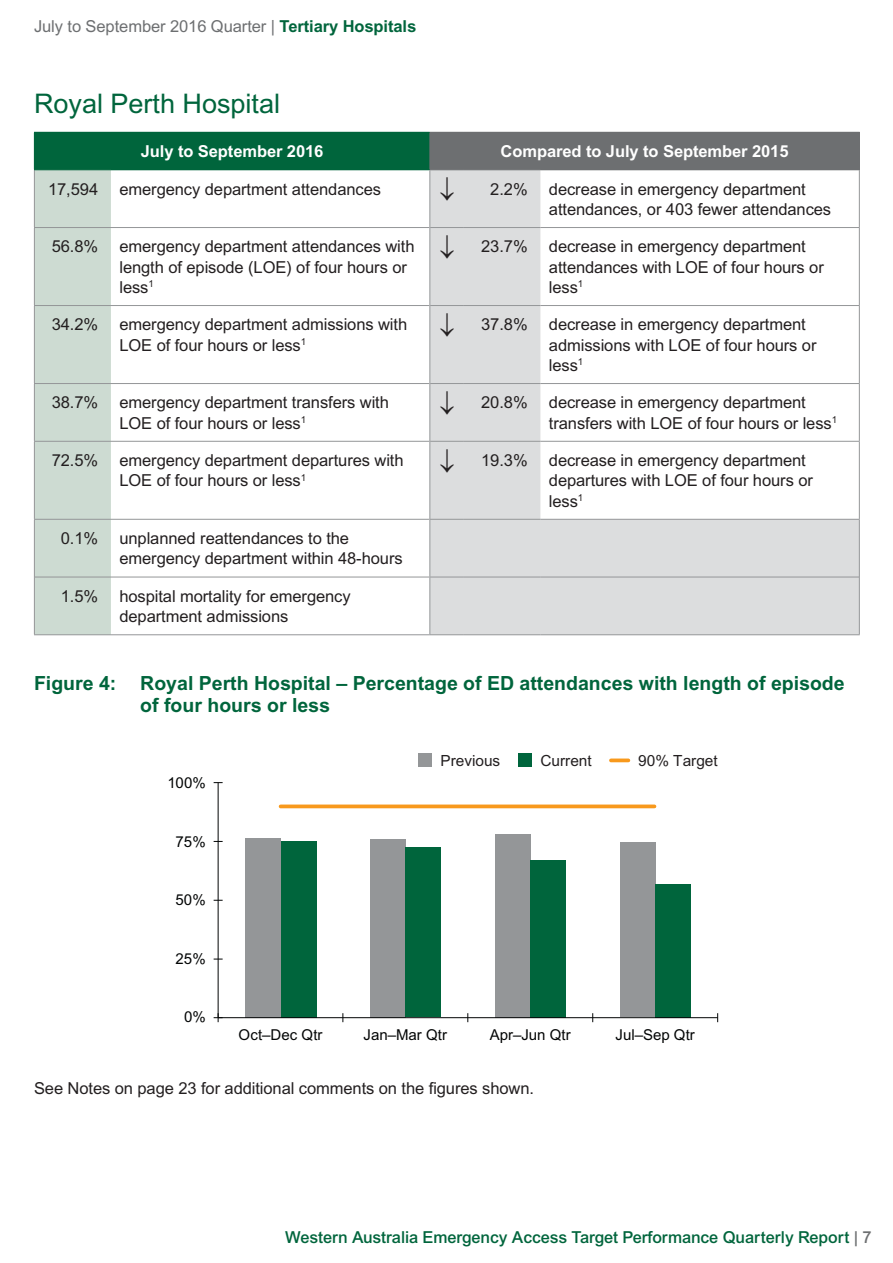
<style>
.page{position:relative;width:893px;height:1263px;background:#fff}
.page>*{position:absolute;margin:0;border:0;box-sizing:border-box;transform-origin:0 0}
.t1{font:27px "Arial MT Std";color:#00653c}
.t2{font:700 19.5px/22.5px "Arial MT Std";color:#00653c}
.t3{font:16.5px/20.2px "Arial MT Std";letter-spacing:-.005em;color:#231f20}
.t4{font:500 16.5px "Arial MT Std";letter-spacing:-.005em;color:#00653c}
.t5{font:700 16.5px "Arial MT Std";letter-spacing:-.005em;color:#fff}
.t6{font:16.5px "Arial MT Std";letter-spacing:-.005em;color:#6d6f71}
.t7{font:15.3px "Arial MT Std";color:#231f20}
.t8{font:15px "Arial MT Std";color:#030505}
.s1{font-weight:700;color:#00653c}
.s2{color:#6d6f71}
</style>
<div class="page">
<div style="left:34px;top:132px;width:396px;height:38px;background:#00653c"></div>
<div style="left:430px;top:132px;width:429px;height:38px;background:#6d6f71"></div>
<div style="left:35px;top:170px;width:76px;height:464px;background:#cddbd2"></div>
<svg style="left:430px;top:170px;width:429px;height:464px"></svg>
<hr style="left:34px;top:170px;width:1px;height:57px;background:#949698">
<hr style="left:859px;top:170px;width:1px;height:57px;background:#949698">
<hr style="left:34px;top:227px;width:77px;height:1px;background:#949698">
<hr style="left:34px;top:228px;width:1px;height:77px;background:#949698">
<hr style="left:111px;top:227px;width:318px;height:1px;background:#949698">
<hr style="left:430px;top:227px;width:34px;height:1px;background:#949698">
<hr style="left:464px;top:227px;width:76px;height:1px;background:#949698">
<hr style="left:540px;top:227px;width:320px;height:1px;background:#949698">
<hr style="left:859px;top:228px;width:1px;height:77px;background:#949698">
<hr style="left:34px;top:305px;width:77px;height:1px;background:#949698">
<hr style="left:34px;top:306px;width:1px;height:77px;background:#949698">
<hr style="left:111px;top:305px;width:318px;height:1px;background:#949698">
<hr style="left:430px;top:305px;width:34px;height:1px;background:#949698">
<hr style="left:464px;top:305px;width:76px;height:1px;background:#949698">
<hr style="left:540px;top:305px;width:320px;height:1px;background:#949698">
<hr style="left:859px;top:306px;width:1px;height:77px;background:#949698">
<hr style="left:34px;top:383px;width:77px;height:1px;background:#949698">
<hr style="left:34px;top:384px;width:1px;height:57px;background:#949698">
<hr style="left:111px;top:383px;width:318px;height:1px;background:#949698">
<hr style="left:430px;top:383px;width:34px;height:1px;background:#949698">
<hr style="left:464px;top:383px;width:76px;height:1px;background:#949698">
<hr style="left:540px;top:383px;width:320px;height:1px;background:#949698">
<hr style="left:859px;top:384px;width:1px;height:57px;background:#949698">
<hr style="left:34px;top:441px;width:77px;height:1px;background:#949698">
<hr style="left:34px;top:442px;width:1px;height:77px;background:#949698">
<hr style="left:111px;top:441px;width:318px;height:1px;background:#949698">
<hr style="left:430px;top:441px;width:34px;height:1px;background:#949698">
<hr style="left:464px;top:441px;width:76px;height:1px;background:#949698">
<hr style="left:540px;top:441px;width:320px;height:1px;background:#949698">
<hr style="left:859px;top:442px;width:1px;height:77px;background:#949698">
<hr style="left:34px;top:519px;width:77px;height:1px;background:#949698">
<hr style="left:34px;top:520px;width:1px;height:57px;background:#949698">
<hr style="left:111px;top:519px;width:318px;height:1px;background:#949698">
<hr style="left:429px;top:520px;width:1px;height:57px;background:#949698">
<hr style="left:464px;top:519px;width:76px;height:1px;background:#949698">
<hr style="left:540px;top:519px;width:320px;height:1px;background:#949698">
<hr style="left:859px;top:520px;width:1px;height:57px;background:#949698">
<hr style="left:34px;top:577px;width:1px;height:57px;background:#949698">
<hr style="left:429px;top:577px;width:1px;height:57px;background:#949698">
<hr style="left:859px;top:577px;width:1px;height:57px;background:#949698">
<hr style="left:34px;top:634px;width:77px;height:1px;background:#949698">
<hr style="left:111px;top:634px;width:319px;height:1px;background:#949698">
<hr style="left:430px;top:634px;width:34px;height:1px;background:#949698">
<hr style="left:464px;top:634px;width:76px;height:1px;background:#949698">
<hr style="left:540px;top:634px;width:320px;height:1px;background:#949698">
<hr style="left:429px;top:519px;width:35px;height:1px;background:#949698">
<hr style="left:35px;top:577px;width:76px;height:1px;background:#949698">
<hr style="left:111px;top:577px;width:319px;height:1px;background:#949698">
<hr style="left:430px;top:577px;width:34px;height:1px;background:#949698">
<hr style="left:464px;top:577px;width:76px;height:1px;background:#949698">
<hr style="left:540px;top:577px;width:319px;height:1px;background:#949698">
<hr style="left:429px;top:132px;width:35px;height:1px;background:#6d6f71">
<hr style="left:429px;top:133px;width:1px;height:36px;background:#6d6f71">
<hr style="left:540px;top:132px;width:320px;height:1px;background:#6d6f71">
<hr style="left:859px;top:133px;width:1px;height:36px;background:#6d6f71">
<hr style="left:429px;top:169px;width:35px;height:1px;background:#6d6f71">
<hr style="left:540px;top:169px;width:320px;height:1px;background:#6d6f71">
<hr style="left:429px;top:170px;width:1px;height:58px;background:#949698">
<hr style="left:429px;top:228px;width:1px;height:77px;background:#949698">
<hr style="left:429px;top:305px;width:1px;height:78px;background:#949698">
<hr style="left:429px;top:383px;width:1px;height:58px;background:#949698">
<hr style="left:429px;top:441px;width:1px;height:78px;background:#949698">
<div style="left:245px;top:838px;width:36px;height:179px;background:#949698"></div>
<div style="left:370px;top:839px;width:35px;height:178px;background:#949698"></div>
<div style="left:495px;top:834px;width:35px;height:183px;background:#949698"></div>
<div style="left:620px;top:842px;width:35px;height:175px;background:#949698"></div>
<div style="left:281px;top:841px;width:35px;height:176px;background:#00653c"></div>
<div style="left:405px;top:847px;width:36px;height:170px;background:#00653c"></div>
<div style="left:530px;top:860px;width:36px;height:157px;background:#00653c"></div>
<div style="left:655px;top:884px;width:36px;height:133px;background:#00653c"></div>
<svg style="left:611px;top:758px;width:17px;height:4px"></svg>
<div style="left:518px;top:753px;width:14px;height:14px;background:#00653c"></div>
<div style="left:418px;top:753px;width:14px;height:14px;background:#949698"></div>
<hr style="left:218px;top:783px;width:1px;height:235px;background:#030505">
<hr style="left:218px;top:1017px;width:500px;height:1px;background:#030505">
<svg style="left:214px;top:1013px;width:9px;height:9px"></svg>
<svg style="left:281px;top:804px;width:373px;height:4px"></svg>
<svg style="left:440px;top:177px;width:14px;height:24px"></svg>
<p class="t6" style="left:34px;top:16px;width:384px">July to September 2016 Quarter | <span class="s1">Tertiary Hospitals</span></p>
<h1 class="t1" style="left:34px;top:88px;width:248px">Royal Perth Hospital</h1>
<p class="t5" style="left:141px;top:142px;width:184px">July to September 2016</p>
<p class="t5" style="left:501px;top:142px;width:289px">Compared to July to September 2015</p>
<p class="t3" style="left:48px;top:179px;width:52px">17,594</p>
<p class="t3" style="left:119px;top:179px;width:263px">emergency department attendances</p>
<p class="t3" style="left:490px;top:179px;width:39px">2.2%</p>
<p class="t3" style="left:549px;top:179px;width:284px">decrease in emergency department attendances, or 403 fewer attendances</p>
<p class="t3" style="left:52px;top:236px;width:48px">56.8%</p>
<p class="t3" style="left:119px;top:236px;width:297px">emergency department attendances with length of episode (LOE) of four hours or less<sup>1</sup></p>
<p class="t3" style="left:439px;top:236px;width:90px">↓ 23.7%</p>
<p class="t3" style="left:549px;top:236px;width:276px">decrease in emergency department attendances with LOE of four hours or less<sup>1</sup></p>
<p class="t3" style="left:52px;top:314px;width:48px">34.2%</p>
<p class="t3" style="left:119px;top:314px;width:289px">emergency department admissions with<br>LOE of four hours or less<sup>1</sup></p>
<p class="t3" style="left:439px;top:314px;width:90px">↓ 37.8%</p>
<p class="t3" style="left:549px;top:314px;width:269px">decrease in emergency department admissions with LOE of four hours or less<sup>1</sup></p>
<p class="t3" style="left:52px;top:392px;width:48px">38.7%</p>
<p class="t3" style="left:119px;top:392px;width:271px">emergency department transfers with<br>LOE of four hours or less<sup>1</sup></p>
<p class="t3" style="left:439px;top:392px;width:90px">↓ 20.8%</p>
<p class="t3" style="left:549px;top:392px;width:290px">decrease in emergency department transfers with LOE of four hours or less<sup>1</sup></p>
<p class="t3" style="left:52px;top:450px;width:48px">72.5%</p>
<p class="t3" style="left:119px;top:450px;width:286px">emergency department departures with<br>LOE of four hours or less<sup>1</sup></p>
<p class="t3" style="left:439px;top:450px;width:90px">↓ 19.3%</p>
<p class="t3" style="left:549px;top:450px;width:265px">decrease in emergency department departures with LOE of four hours or less<sup>1</sup></p>
<p class="t3" style="left:61px;top:528px;width:39px">0.1%</p>
<p class="t3" style="left:119px;top:528px;width:285px">unplanned reattendances to the emergency department within 48-hours</p>
<p class="t3" style="left:61px;top:586px;width:39px">1.5%</p>
<p class="t3" style="left:119px;top:586px;width:233px">hospital mortality for emergency department admissions</p>
<p class="t2" style="left:140px;top:671px;width:706px;text-indent:-106px">Figure 4: Royal Perth Hospital – Percentage of ED attendances with length of episode of four hours or less</p>
<p class="t8" style="left:167px;top:774px;width:40px">100%</p>
<p class="t8" style="left:176px;top:833px;width:32px">75%</p>
<p class="t8" style="left:176px;top:891px;width:32px">50%</p>
<p class="t8" style="left:176px;top:950px;width:32px">25%</p>
<p class="t8" style="left:184px;top:1008px;width:23px">0%</p>
<p class="t7" style="left:440px;top:751px;width:61px">Previous</p>
<p class="t7" style="left:540px;top:751px;width:53px">Current</p>
<p class="t7" style="left:638px;top:751px;width:81px">90% Target</p>
<p class="t8" style="left:239px;top:1026px;width:85px">Oct–Dec Qtr</p>
<p class="t8" style="left:364px;top:1026px;width:85px">Jan–Mar Qtr</p>
<p class="t8" style="left:490px;top:1026px;width:82px">Apr–Jun Qtr</p>
<p class="t8" style="left:616px;top:1026px;width:81px">Jul–Sep Qtr</p>
<p class="t3" style="left:34px;top:1077px;width:502px">See Notes on page 23 for additional comments on the figures shown.</p>
<p class="t4" style="left:285px;top:1228px;width:588px">Western Australia Emergency Access Target Performance Quarterly Report <span class="s2">| 7</span></p>
</div>
